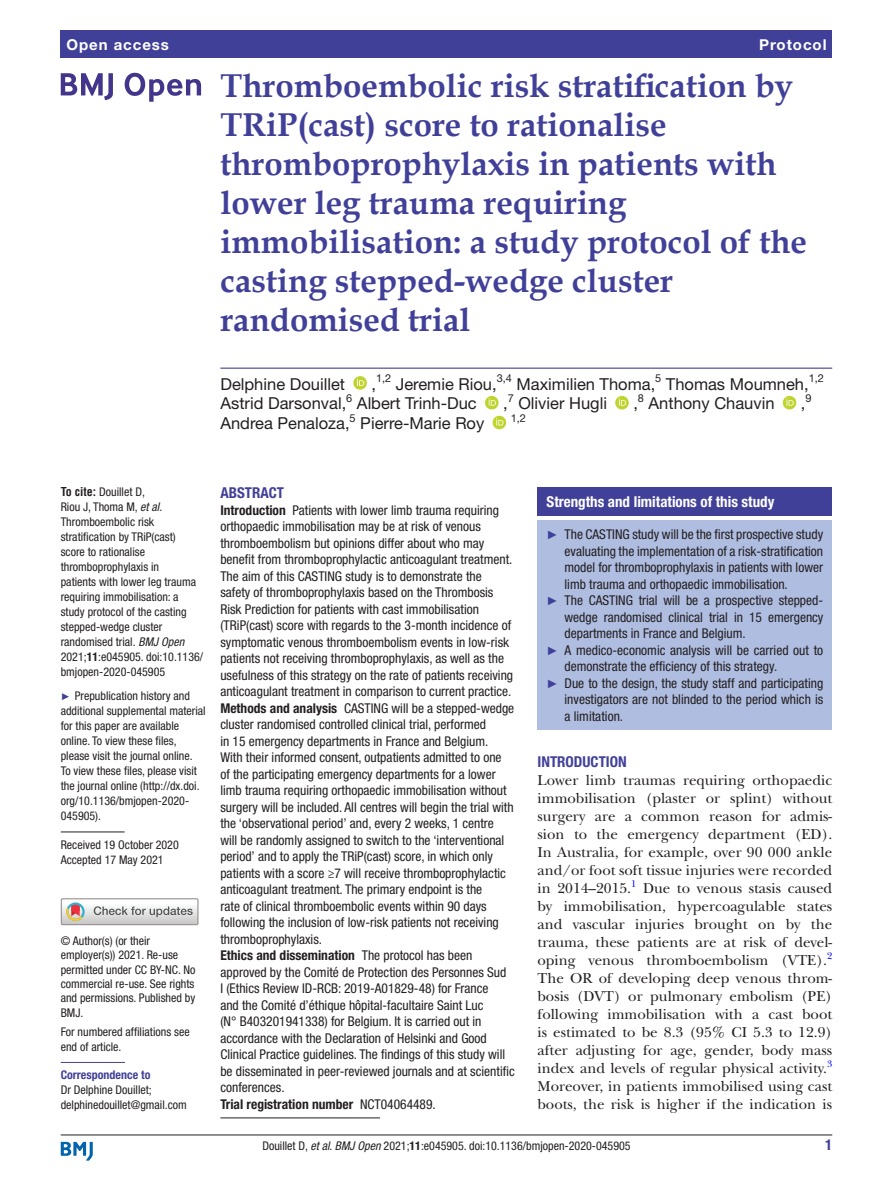
<style>
.page{position:relative;width:893px;height:1191px;background:#fff}
.page>*{position:absolute;margin:0;border:0;box-sizing:border-box;transform-origin:0 0}
.t1{font:700 33px/39px "Book Antiqua";color:#414099}
.t2{font:16.5px "Helvetica Neue LT Std";color:#231f20}
.t3{font:15px/18px "New Baskerville";color:#231f20;text-align:justify}
.t4{font:700 condensed 15px "Helvetica Neue LT Std";color:#fff}
.t5{font:700 condensed 15px "Helvetica Neue LT Std";color:#414099}
.t6{font:700 15px "Helvetica Neue LT Std";letter-spacing:.065em;color:#fff}
.t7{font:condensed 13.5px/16.5px "Helvetica Neue LT Std";color:#231f20}
.t8{font:condensed 12px/15px "Helvetica Neue LT Std";color:#231f20}
.t9{font:700 condensed 12px "Helvetica Neue LT Std";color:#414099}
.t10{font:10.95px "Helvetica Neue LT Std";color:#231f20}
.t11{font:9.9px "New Baskerville";color:#00f}
.s1{font-family:"Helvetica LT Std";font-weight:700}
.s2{font-style:italic}
.s3{font-weight:700}
.s4{font-family:"Arial";font-stretch:normal;font-size:9.75px;color:#414099}
.s5{font-family:"Arial";font-stretch:normal;font-size:12px;color:#414099}
</style>
<div class="page">
<hr style="left:61px;top:1134px;width:771px;height:1px;background:#231f20">
<svg style="left:61px;top:1141px;width:32px;height:19px"></svg>
<div style="left:61px;top:31px;width:771px;height:27px;background:#414099"></div>
<hr style="left:220px;top:367px;width:612px;height:2px;background:#414099">
<svg style="left:353px;top:376px;width:14px;height:14px"></svg>
<svg style="left:485px;top:396px;width:14px;height:13px"></svg>
<svg style="left:615px;top:396px;width:14px;height:13px"></svg>
<svg style="left:783px;top:396px;width:13px;height:13px"></svg>
<svg style="left:493px;top:416px;width:13px;height:13px"></svg>
<hr style="left:61px;top:831px;width:64px;height:1px;background:#231f20">
<hr style="left:61px;top:1062px;width:64px;height:1px;background:#414099">
<svg style="left:61px;top:73px;width:52px;height:27px"></svg>
<svg style="left:125px;top:73px;width:76px;height:29px"></svg>
<div style="left:61px;top:898px;width:138px;height:27px;border:1px solid #969090"></div>
<svg style="left:61px;top:898px;width:137px;height:26px"></svg>
<hr style="left:220px;top:1117px;width:160px;height:1px;background:#231f20">
<div style="left:538px;top:487px;width:294px;height:29px;background:#414099"></div>
<div style="left:538px;top:520px;width:294px;height:209px;background:#afbde1"></div>
<p class="t6" style="left:66px;top:35px;width:104px">Open access</p>
<p class="t6" style="left:759px;top:35px;width:69px">Protocol</p>
<h1 class="t1" style="left:220px;top:66px;width:588px">Thromboembolic risk stratification by<br>TRiP(cast) score to rationalise thromboprophylaxis in patients with lower leg trauma requiring immobilisation: a study protocol of the casting stepped-wedge cluster randomised trial</h1>
<p class="t10" style="left:376px;top:372px;width:17px">1,2</p>
<p class="t2" style="left:396px;top:374px;width:102px">Jeremie Riou,</p>
<p class="t10" style="left:497px;top:372px;width:17px">3,4</p>
<p class="t2" style="left:516px;top:374px;width:140px">Maximilien Thoma,</p>
<p class="t10" style="left:655px;top:372px;width:8px">5</p>
<p class="t2" style="left:666px;top:374px;width:144px">Thomas Moumneh,</p>
<p class="t10" style="left:809px;top:372px;width:17px">1,2</p>
<p class="t2" style="left:220px;top:374px;width:126px">Delphine Douillet</p>
<p class="t2" style="left:371px;top:374px;width:6px">,</p>
<p class="t2" style="left:220px;top:394px;width:127px">Astrid Darsonval,</p>
<p class="t10" style="left:346px;top:391px;width:8px">6</p>
<p class="t2" style="left:357px;top:394px;width:121px">Albert Trinh-Duc</p>
<p class="t10" style="left:638px;top:391px;width:8px">8</p>
<p class="t2" style="left:649px;top:394px;width:127px">Anthony Chauvin</p>
<p class="t2" style="left:801px;top:394px;width:6px">,</p>
<p class="t10" style="left:805px;top:391px;width:8px">9</p>
<p class="t10" style="left:508px;top:391px;width:8px">7</p>
<p class="t2" style="left:518px;top:394px;width:90px">Olivier Hugli</p>
<p class="t2" style="left:633px;top:394px;width:6px">,</p>
<p class="t2" style="left:503px;top:394px;width:6px">,</p>
<p class="t2" style="left:220px;top:413px;width:265px">Andrea Penaloza,<sup>5</sup> Pierre-Marie Roy</p>
<p class="t10" style="left:511px;top:411px;width:17px">1,2</p>
<p class="t8" style="left:61px;top:484px;width:144px"><span class="s1">To cite:</span> Douillet D,<br>Riou J, Thoma M, <span class="s2">et al</span>.<br>Thromboembolic risk stratification by TRiP(cast)<br>score to rationalise thromboprophylaxis in<br>patients with lower leg trauma requiring immobilisation: a study protocol of the casting stepped-wedge cluster randomised trial. <span class="s2">BMJ Open<br></span>2021;<span class="s3">11</span>:e045905. doi:10.1136/ bmjopen-2020-045905</p>
<p class="t8" style="left:61px;top:688px;width:146px"><span class="s4">►</span> Prepublication history and additional supplemental material for this paper are available online. To view these files, please visit the journal online.<br>To view these files, please visit the journal online (http://dx.doi. org/10.1136/bmjopen-2020-<br>045905).</p>
<p class="t8" style="left:61px;top:837px;width:120px">Received 19 October 2020<br>Accepted 17 May 2021</p>
<p class="t8" style="left:61px;top:933px;width:136px;line-height:14.4px">© Author(s) (or their employer(s)) 2021. Re-use permitted under CC BY-NC. No commercial re-use. See rights and permissions. Published by<br>BMJ.</p>
<p class="t8" style="left:61px;top:1024px;width:130px">For numbered affiliations see end of article.</p>
<p class="t9" style="left:61px;top:1067px;width:91px">Correspondence to</p>
<p class="t8" style="left:61px;top:1082px;width:128px">Dr Delphine Douillet; delphinedouillet@gmail.com</p>
<p class="t5" style="left:220px;top:484px;width:65px">ABSTRACT</p>
<p class="t7" style="left:220px;top:502px;width:296px"><span class="s3">Introduction</span> Patients with lower limb trauma requiring orthopaedic immobilisation may be at risk of venous thromboembolism but opinions differ about who may benefit from thromboprophylactic anticoagulant treatment.<br>The aim of this CASTING study is to demonstrate the safety of thromboprophylaxis based on the Thrombosis Risk Prediction for patients with cast immobilisation (TRiP(cast) score with regards to the 3-month incidence of symptomatic venous thromboembolism events in low-risk patients not receiving thromboprophylaxis, as well as the usefulness of this strategy on the rate of patients receiving anticoagulant treatment in comparison to current practice.<br><span class="s3">Methods and analysis</span> CASTING will be a stepped-wedge cluster randomised controlled clinical trial, performed<br>in 15 emergency departments in France and Belgium.<br>With their informed consent, outpatients admitted to one<br>of the participating emergency departments for a lower limb trauma requiring orthopaedic immobilisation without surgery will be included. All centres will begin the trial with the ‘observational period’ and, every 2 weeks, 1 centre<br>will be randomly assigned to switch to the ‘interventional period’ and to apply the TRiP(cast) score, in which only patients with a score ≥7 will receive thromboprophylactic anticoagulant treatment. The primary endpoint is the<br>rate of clinical thromboembolic events within 90 days following the inclusion of low-risk patients not receiving thromboprophylaxis.<br><span class="s3">Ethics and dissemination</span> The protocol has been approved by the Comité de Protection des Personnes Sud<br>I (Ethics Review ID-RCB: 2019-A01829-48) for France<br>and the Comité d’éthique hôpital-facultaire Saint Luc<br>(N° B403201941338) for Belgium. It is carried out in accordance with the Declaration of Helsinki and Good Clinical Practice guidelines. The findings of this study will be disseminated in peer-reviewed journals and at scientific conferences.<br><span class="s3">Trial registration number</span> NCT04064489.</p>
<p class="t4" style="left:547px;top:493px;width:229px">Strengths and limitations of this study</p>
<p class="t7" style="left:547px;top:526px;width:278px"><span class="s5">►</span> The CASTING study will be the first prospective study</p>
<p class="t7" style="left:565px;top:542px;width:260px">evaluating the implementation of a risk-stratification</p>
<p class="t7" style="left:565px;top:559px;width:260px">model for thromboprophylaxis in patients with lower</p>
<p class="t7" style="left:565px;top:575px;width:225px">limb trauma and orthopaedic immobilisation.</p>
<p class="t7" style="left:547px;top:592px;width:278px"><span class="s5">►</span> The CASTING trial will be a prospective stepped-</p>
<p class="t7" style="left:565px;top:608px;width:260px">wedge randomised clinical trial in 15 emergency</p>
<p class="t7" style="left:565px;top:625px;width:183px">departments in France and Belgium.</p>
<p class="t7" style="left:547px;top:641px;width:278px"><span class="s5">►</span> A medico-economic analysis will be carried out to</p>
<p class="t7" style="left:565px;top:658px;width:214px">demonstrate the efficiency of this strategy.</p>
<p class="t7" style="left:547px;top:674px;width:278px"><span class="s5">►</span> Due to the design, the study staff and participating</p>
<p class="t7" style="left:565px;top:691px;width:260px">investigators are not blinded to the period which is</p>
<p class="t7" style="left:565px;top:707px;width:60px">a limitation.</p>
<p class="t5" style="left:538px;top:753px;width:91px">INTRODUCTION</p>
<p class="t3" style="left:538px;top:771px;width:296px">Lower limb traumas requiring orthopaedic immobilisation (plaster or splint) without surgery are a common reason for admis&shy;sion to the emergency department (ED).<br>In Australia, for example, over 90 000 ankle and/or foot soft tissue injuries were recorded in 2014–2015.</p>
<p class="t11" style="left:631px;top:877px;width:7px">1</p>
<p class="t3" style="left:538px;top:879px;width:296px;text-indent:105px">Due to venous stasis caused by immobilisation, hypercoagulable states and vascular injuries brought on by the trauma, these patients are at risk of devel&shy;oping venous thromboembolism (VTE).</p>
<p class="t11" style="left:827px;top:949px;width:7px">2</p>
<p class="t3" style="left:538px;top:969px;width:296px">The OR of developing deep venous throm&shy;bosis (DVT) or pulmonary embolism (PE) following immobilisation with a cast boot is estimated to be 8.3 (95% CI 5.3 to 12.9) after adjusting for age, gender, body mass index and levels of regular physical activity.</p>
<p class="t11" style="left:827px;top:1057px;width:7px">3</p>
<p class="t3" style="left:538px;top:1077px;width:296px">Moreover, in patients immobilised using cast boots, the risk is higher if the indication is</p>
<p class="t8" style="left:262px;top:1137px;width:370px">Douillet D, <span class="s2">et al</span>. <span class="s2">BMJ Open</span> 2021;<span class="s3">11</span>:e045905. doi:10.1136/bmjopen-2020-045905</p>
<p class="t5" style="left:825px;top:1135px;width:9px">1</p>
</div>
